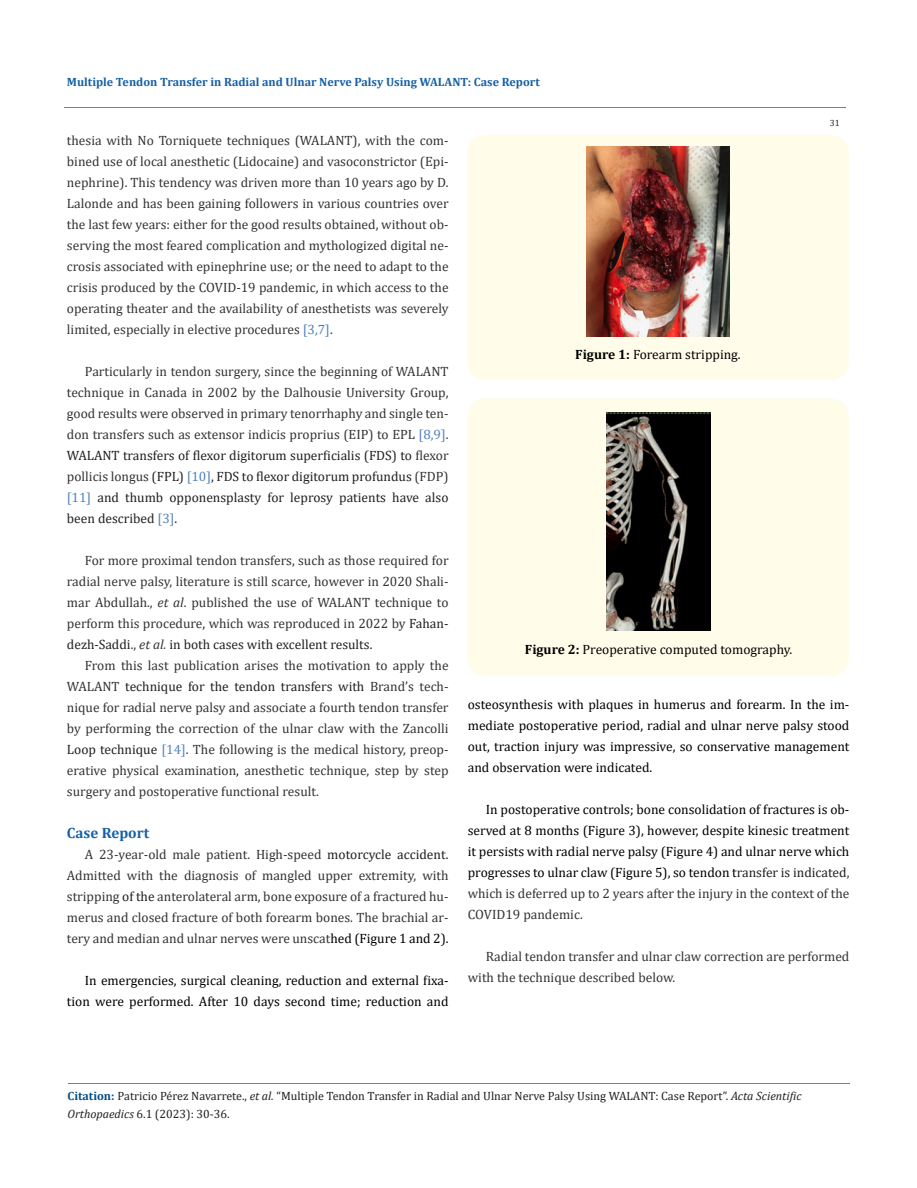
<style>
.page{position:relative;width:917px;height:1188px;background:#fff}
.page>*{position:absolute;margin:0;border:0;box-sizing:border-box;transform-origin:0 0}
.t1{font:700 15px "Cambria";color:#1560a6}
.t2{font:13.5px/21px "Cambria";color:#333;text-align:justify}
.t3{font:13.5px/21px "Cambria";color:#000;text-align:justify}
.t4{font:12px/18px "Cambria";color:#231f20}
.t5{font:700 12px "Cambria";color:#1560a6}
.t6{font:9px "Cambria";color:#231f20}
.s1{color:#4f81bd}
.s2{color:#231f20}
.s3{font-style:italic}
.s4{color:#212121}
.s5{color:#000}
.s6{font-weight:700}
.s7{color:#333}
.s8{font-weight:700;color:#035089}
</style>
<div class="page">
<div style="left:467px;top:135px;width:381px;height:245px;background:#fffde9;border-radius:18px"></div>
<img style="left:586px;top:146px;width:143px;height:190px">
<div style="left:467px;top:398px;width:381px;height:278px;background:#fffde9;border-radius:18px"></div>
<img style="left:606px;top:412px;width:104px;height:218px">
<hr style="left:64px;top:108px;width:781px;height:1px;background:#e05d1a">
<hr style="left:68px;top:1083px;width:781px;height:1px;background:#e05d1a">
<p class="t5" style="left:67px;top:73px;width:474px">Multiple Tendon Transfer in Radial and Ulnar Nerve Palsy Using WALANT: Case Report</p>
<p class="t6" style="left:829px;top:118px;width:11px">31</p>
<p class="t2" style="left:67px;top:130px;width:383px">thesia with No Torniquete techniques (WALANT), with the com&shy;bined use of local anesthetic (Lidocaine) and vasoconstrictor (Epi&shy;nephrine). This tendency was driven more than 10 years ago by D.<br>Lalonde and has been gaining followers in various countries over the last few years: either for the good results obtained, without ob&shy;serving the most feared complication and mythologized digital ne&shy;crosis associated with epinephrine use; or the need to adapt to the crisis produced by the COVID-19 pandemic, in which access to the operating theater and the availability of anesthetists was severely limited, especially in elective procedures <span class="s1">[3,7]</span>.</p>
<p class="t2" style="left:67px;top:361px;width:383px;text-indent:18px">Particularly in tendon surgery, since the beginning of WALANT technique in Canada in 2002 by the Dalhousie University Group, good results were observed in primary tenorrhaphy and single ten&shy;don transfers such as extensor indicis proprius (EIP) to EPL <span class="s1">[8,9]</span>.<br><span class="s2">WALANT transfers of flexor digitorum superficialis (FDS) to</span> flexor pollicis longus <span class="s2">(FPL)</span> <span class="s1">[10]</span><span class="s2">, FDS to flexor digitorum profundus</span> (FDP) <span class="s1">[11]</span> <span class="s2">and thumb opponensplasty for leprosy patients have also been described</span> <span class="s1">[3]</span><span class="s2">.</span></p>
<p class="t2" style="left:67px;top:550px;width:383px;text-indent:18px">For more proximal tendon transfers, such as those required for radial nerve palsy, literature is still scarce, however in 2020 Shali&shy;mar Abdullah., <span class="s3">et al</span>. published the use of WALANT technique to perform this procedure<span class="s2">,</span> which was reproduced in 2022 by <span class="s4">Fahan&shy;dezh-Saddi</span>., <span class="s3">et al.</span> <span class="s4">in both cases with excellent results.</span></p>
<p class="t2" style="left:67px;top:655px;width:383px;text-indent:18px">From this last publication arises the motivation to apply the WALANT <span class="s2">technique for the tendon transfers with</span> Brand’s tech&shy;nique for radial nerve palsy and associate a fourth tendon transfer by performing the correction of the ulnar claw with the Zancolli <span class="s2">Loop technique</span> <span class="s1">[14]</span>. The following is the medical history, preop&shy;erative physical examination<span class="s2">,</span> anesthetic technique, step by step surgery and postoperative functional result.</p>
<p class="t1" style="left:67px;top:823px;width:84px">Case Report</p>
<p class="t2" style="left:67px;top:844px;width:383px;text-indent:18px">A 23-year-old male patient. High-speed <span class="s2">motorcycle accident.<br></span>Admitted with the diagnosis of mangled upper extremity, with stripping <span class="s2">of the</span> anterolateral arm, bone exposure of a fractured hu&shy;merus and closed fracture of both forearm bones. The brachial ar&shy;tery and median and ulnar nerves were unscat<span class="s5">hed (Figure 1 and 2).</span></p>
<p class="t3" style="left:67px;top:970px;width:383px;text-align:right">In emergencies, surgical cleaning, reduction and external fixa&shy;tion were performed. After 10 days second time; reduction and</p>
<p class="t3" style="left:575px;top:344px;width:167px"><span class="s6">Figure 1:</span> Forearm stripping.</p>
<p class="t3" style="left:525px;top:639px;width:269px"><span class="s6">Figure 2:</span> Preoperative computed tomography.</p>
<p class="t3" style="left:468px;top:694px;width:383px">osteosynthesis with plaques in humerus and forearm. In the im&shy;mediate postoperative period, radial and ulnar nerve palsy stood out, traction injury was impressive, so conservative management and observation were indicated.</p>
<p class="t3" style="left:468px;top:799px;width:383px;text-indent:18px">In postoperative controls; bone consolidation of fractures is ob&shy;served at 8 months (Figure 3), however, despite kinesic treatment it persists with radial nerve palsy (Figure 4) and ulnar nerve which progresses to ulnar claw (Figure 5), so tendon t<span class="s2">ransfer is indicated</span><span class="s7">, which is deferred up to 2 years after the injury in the context of the COVID19 pandemic.</span></p>
<p class="t2" style="left:468px;top:946px;width:383px;text-indent:18px">Radial tendon transfer and ulnar claw correction are performed with the technique described below.</p>
<p class="t4" style="left:68px;top:1087px;width:735px"><span class="s8">Citation:</span> Patricio Pérez Navarrete., <span class="s3">et al.</span> “Multiple Tendon Transfer in Radial and Ulnar Nerve Palsy Using WALANT: Case Report”. <span class="s3">Acta Scientific<br>Orthopaedics</span> 6.1 (2023): 30-36.</p>
</div>
